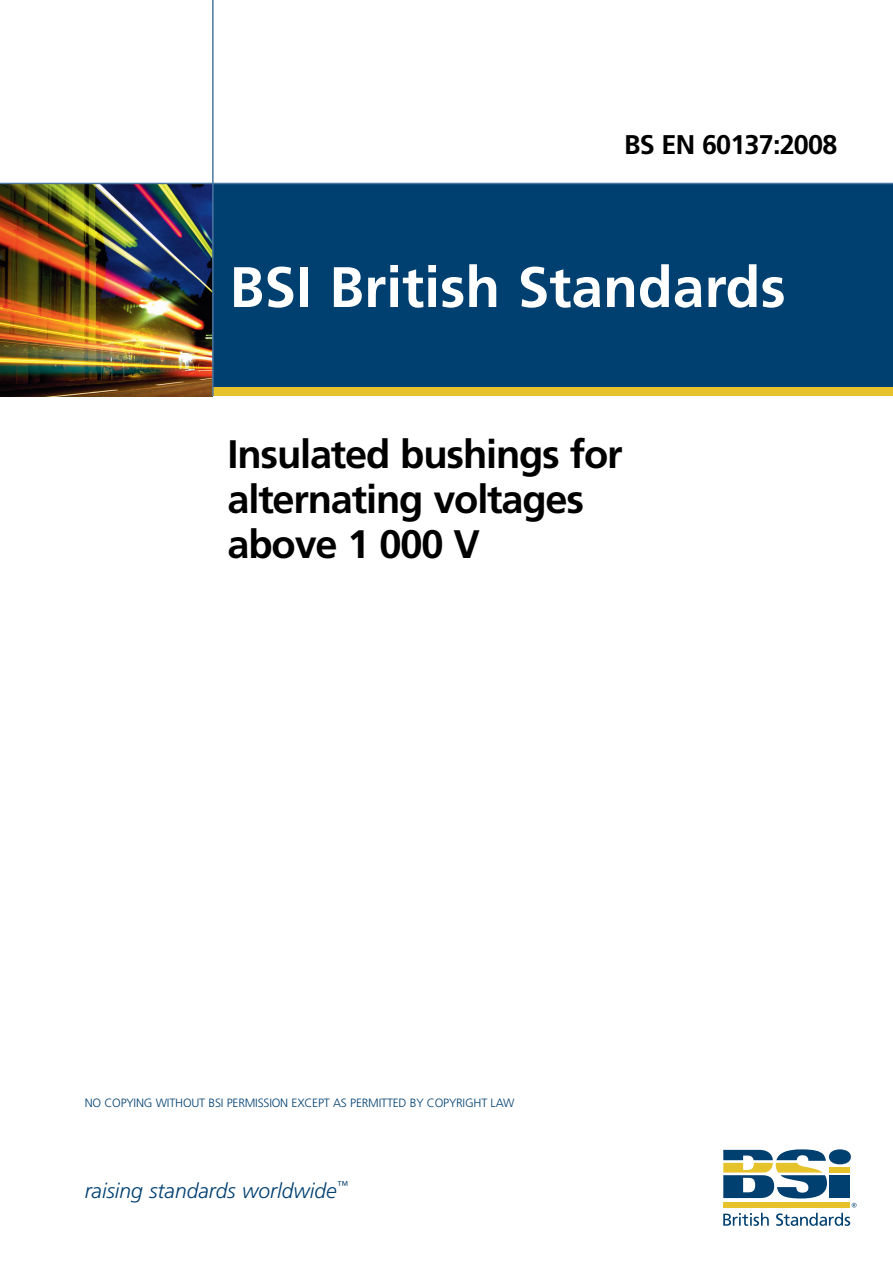
<style>
.page{position:relative;width:893px;height:1263px;background:#fff}
.page>*{position:absolute;margin:0;border:0;box-sizing:border-box;transform-origin:0 0}
.t1{font:700 57px "Frutiger";color:#fff}
.t2{font:700 39.75px/45px "Frutiger LT Std";letter-spacing:-.03em;color:#000}
.t3{font:700 27px "Frutiger LT Std";letter-spacing:-.03em;color:#000}
.t4{font:italic 300 21px "Frutiger";color:#004071}
.t5{font:300 12px "Frutiger";letter-spacing:-.015em;color:#004071}
</style>
<div class="page">
<div style="left:829px;top:1149px;width:22px;height:15px;background:#004071;border-radius:50%"></div>
<div style="left:830px;top:1167px;width:20px;height:5px;background:#e7c32b"></div>
<div style="left:830px;top:1175px;width:20px;height:23px;background:#004071"></div>
<div style="left:723px;top:1203px;width:127px;height:5px;background:#e7c32b"></div>
<svg style="left:723px;top:1149px;width:104px;height:49px"></svg>
<svg style="left:723px;top:1213px;width:46px;height:13px"></svg>
<svg style="left:776px;top:1213px;width:74px;height:13px"></svg>
<svg style="left:852px;top:1203px;width:4px;height:4px"></svg>
<div style="left:177px;top:183px;width:716px;height:213px;background:#004071"></div>
<img style="left:0;top:184px;width:212px;height:212px">
<hr style="left:0;top:183px;width:893px;height:1px;background:#4c76a0">
<div style="left:213px;top:388px;width:680px;height:8px;background:#e7c32b"></div>
<hr style="left:212px;top:0;width:2px;height:396px;background:#4c76a0">
<h3 class="t3" style="left:624px;top:128px;width:215px">BS EN 60137:2008</h3>
<h1 class="t1" style="left:229px;top:264px;width:558px">BSI British Standards</h1>
<h2 class="t2" style="left:228px;top:432px;width:397px">Insulated bushings for alternating voltages above 1 000 V</h2>
<p class="t5" style="left:85px;top:1098px;width:431px">NO COPYING WITHOUT BSI PERMISSION EXCEPT AS PERMITTED BY COPYRIGHT LAW</p>
<h3 class="t4" style="left:85px;top:1182px;width:265px">raising standards worldwide<sup>™</sup></h3>
</div>
